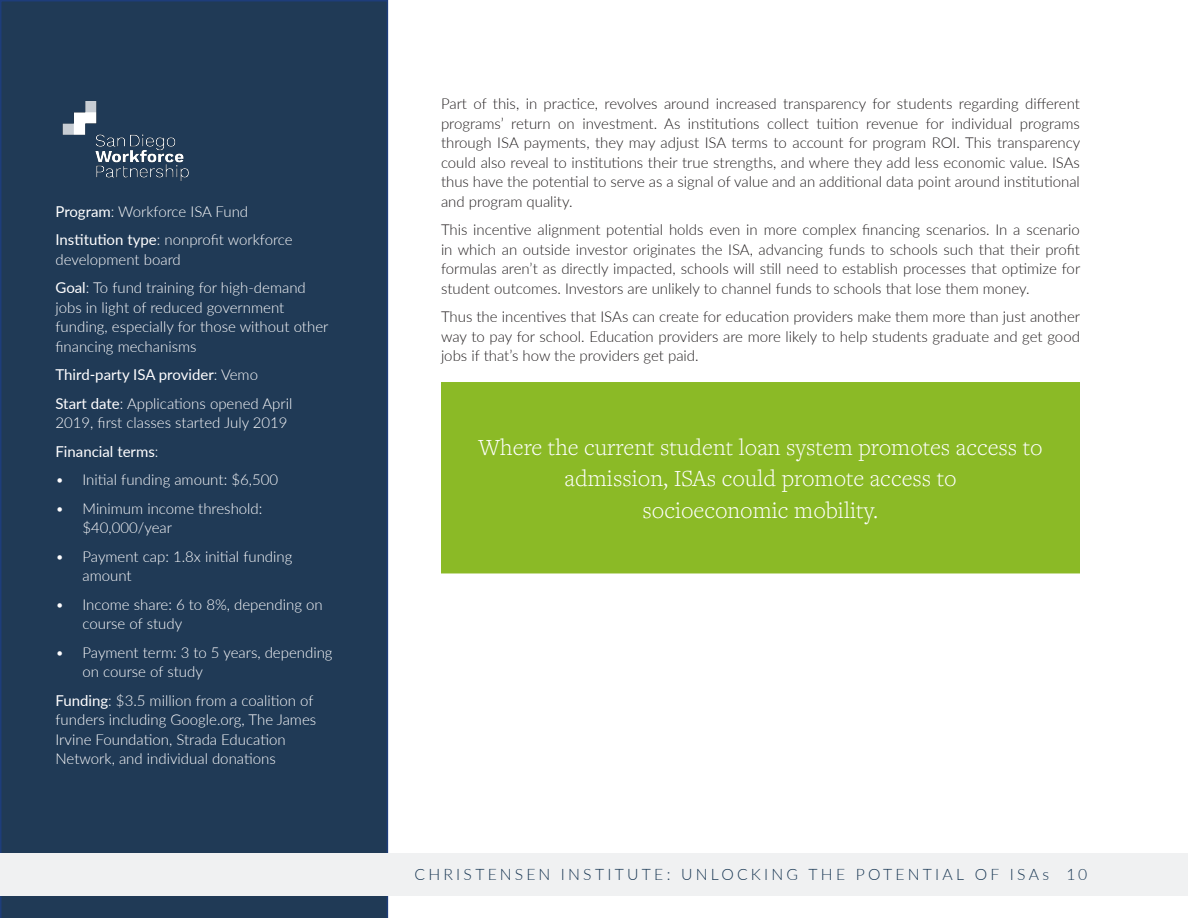
<style>
.page{position:relative;width:1188px;height:918px;background:#fff}
.page>*{position:absolute;margin:0;border:0;box-sizing:border-box;transform-origin:0 0}
.New_body{font:300 24px/31.5px "Freight Text Pro";color:#fff;text-align:center}
.t1{font:300 15.75px "Lato";letter-spacing:.205em;color:#1b3955}
.New_body-2{font:300 15px/19.5px "Lato";color:#231f20;text-align:justify}
.New_body-3{font:300 15px/19.5px "Lato";color:#fffeff}
.New_body-4{font:15px "Lato";color:#fffeff}
.New_body-5{font:300 15px "Lato";color:#fff}
.s1{font-weight:400}
.s2{font-weight:300}
</style>
<div class="page">
<div style="left:0;top:0;width:388px;height:918px;background:#203a56"></div>
<img style="left:62px;top:99px;width:127px;height:85px">
<div style="left:442px;top:383px;width:637px;height:190px;background:#8bba26"></div>
<div style="left:441px;top:382px;width:639px;height:191px;border:2px solid #8bba26"></div>
<div style="left:0;top:853px;width:1188px;height:43px;background:#f0f1f2"></div>
<p class="New_body-5" style="left:56px;top:201px;width:194px"><span class="s1">Program</span>: Workforce ISA Fund</p>
<p class="New_body-3" style="left:56px;top:230px;width:239px"><span class="s1">Institution type</span>: nonprofit workforce development board</p>
<p class="New_body-3" style="left:56px;top:278px;width:274px"><span class="s1">Goal</span>: To fund training for high-demand jobs in light of reduced government funding, especially for those without other financing mechanisms</p>
<p class="New_body-4" style="left:56px;top:364px;width:204px">Third-party ISA provider<span class="s2">: Vemo</span></p>
<p class="New_body-3" style="left:56px;top:393px;width:238px"><span class="s1">Start date</span>: Applications opened April<br>2019, first classes started July 2019</p>
<p class="New_body-4" style="left:56px;top:441px;width:104px">Financial terms<span class="s2">:</span></p>
<p class="New_body-3" style="left:56px;top:470px;width:224px">• Initial funding amount: $6,500</p>
<p class="New_body-3" style="left:82px;top:498px;width:182px;text-indent:-27px">• Minimum income threshold: $40,000/year</p>
<p class="New_body-3" style="left:82px;top:546px;width:211px;text-indent:-27px">• Payment cap: 1.8x initial funding amount</p>
<p class="New_body-3" style="left:82px;top:594px;width:242px;text-indent:-27px">• Income share: 6 to 8%, depending on course of study</p>
<p class="New_body-3" style="left:82px;top:642px;width:252px;text-indent:-27px">• Payment term: 3 to 5 years, depending on course of study</p>
<p class="New_body-3" style="left:56px;top:690px;width:262px"><span class="s1">Funding</span>: $3.5 million from a coalition of funders including Google.org, The James Irvine Foundation, Strada Education Network, and individual donations</p>
<p class="New_body-2" style="left:441px;top:94px;width:641px">Part of this, in practice, revolves around increased transparency for students regarding different programs’ return on investment. As institutions collect tuition revenue for individual programs through ISA payments, they may adjust ISA terms to account for program ROI. This transparency could also reveal to institutions their true strengths, and where they add less economic value. ISAs thus have the potential to serve as a signal of value and an additional data point around institutional and program quality.</p>
<p class="New_body-2" style="left:441px;top:220px;width:641px">This incentive alignment potential holds even in more complex financing scenarios. In a scenario in which an outside investor originates the ISA, advancing funds to schools such that their profit formulas aren’t as directly impacted, schools will still need to establish processes that optimize for student outcomes. Investors are unlikely to channel funds to schools that lose them money.</p>
<p class="New_body-2" style="left:441px;top:307px;width:641px">Thus the incentives that ISAs can create for education providers make them more than just another way to pay for school. Education providers are more likely to help students graduate and get good jobs if that’s how the providers get paid.</p>
<p class="New_body" style="left:478px;top:430px;width:566px">Where the current student loan system promotes access to admission, ISAs could promote access to<br>socioeconomic mobility.</p>
<p class="t1" style="left:415px;top:864px;width:674px">CHRISTENSEN INSTITUTE: UNLOCKING THE POTENTIAL OF ISAs 10</p>
</div>
